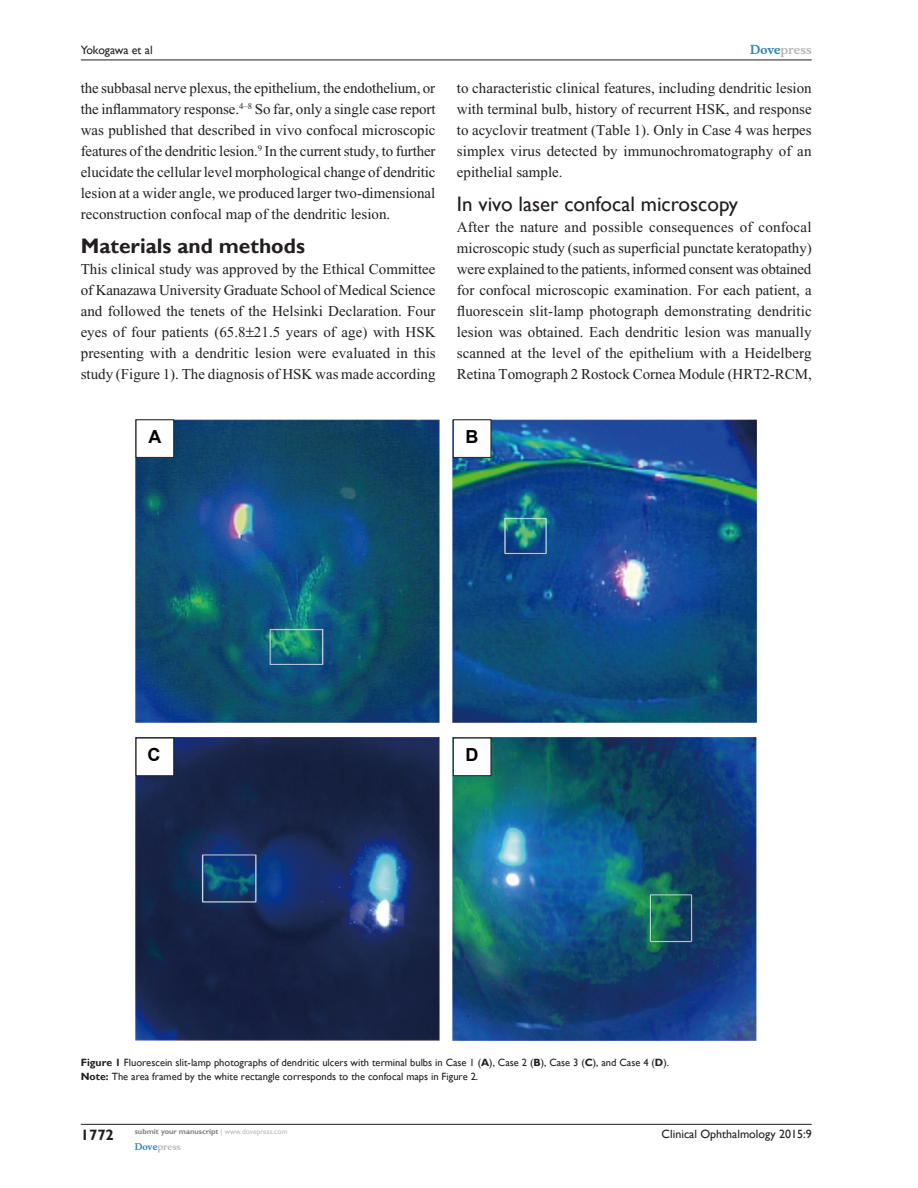
<style>
.page{position:relative;width:918px;height:1188px;background:#fff}
.page>*{position:absolute;margin:0;border:0;box-sizing:border-box;transform-origin:0 0}
.t1{font:21px "Gill Sans";color:#231f20}
.t2{font:700 21px "Gill Sans";color:#231f20}
.TxF{font:15px/21px "Times New Roman";color:#231f20;text-align:justify}
.Tx{font:15px/21px "Times New Roman";color:#231f20;text-align:justify}
.RunFolio-V{font:700 15px "Gill Sans";color:#231f20}
.RunF-V{font:12px "Gill Sans";color:#231f20}
.RunH-V{font:12px "Gill Sans";color:#231f20}
.RunH-Brand-V{font:700 12px "Musee";color:#b8b9bc}
.FigC{font:10.5px "Gill Sans";color:#231f20}
.FigSNRI{font:10.5px "Gill Sans";color:#231f20}
.RunF-Brand-V{font:700 9px "Musee";color:#b8b9bc}
.RunF-SubmityourMS-V{font:700 7.5px "Gill Sans";color:#808285}
.s1{color:#3485ae}
.s2{font-weight:700}
.s3{font-weight:400;color:#b8b9bc}
</style>
<div class="page">
<hr style="left:81px;top:1124px;width:731px;height:1px;background:#231f20">
<hr style="left:81px;top:60px;width:731px;height:1px;background:#231f20">
<img style="left:136px;top:738px;width:303px;height:303px">
<img style="left:453px;top:738px;width:304px;height:303px">
<img style="left:453px;top:419px;width:304px;height:304px">
<img style="left:136px;top:420px;width:303px;height:303px">
<div style="left:136px;top:420px;width:38px;height:37px;background:#fff"></div>
<div style="left:136px;top:419px;width:38px;height:39px;border:1px solid #231f20"></div>
<div style="left:453px;top:420px;width:38px;height:37px;background:#fff"></div>
<div style="left:453px;top:419px;width:38px;height:39px;border:1px solid #231f20"></div>
<div style="left:453px;top:738px;width:38px;height:38px;background:#fff;border:1px solid #231f20"></div>
<div style="left:136px;top:738px;width:38px;height:38px;background:#fff"></div>
<div style="left:136px;top:738px;width:38px;height:38px;border:1px solid #231f20"></div>
<p class="RunH-V" style="left:81px;top:43px;width:73px">Yokogawa et al</p>
<p class="Tx" style="left:81px;top:77px;width:356px">the subbasal nerve plexus, the epithelium, the endothelium, or the inflammatory response.<sup>4–8</sup> So far, only a single case report was published that described in vivo confocal microscopic features of the dendritic lesion.<sup>9</sup> In the current study, to further elucidate the cellular level morphological change of dendritic lesion at a wider angle, we produced larger two-dimensional reconstruction confocal map of the dendritic lesion.</p>
<h1 class="t2" style="left:81px;top:233px;width:226px">Materials and methods</h1>
<p class="TxF" style="left:81px;top:259px;width:356px">This clinical study was approved by the Ethical Committee of Kanazawa University Graduate School of Medical Science and followed the tenets of the Helsinki Declaration. Four eyes of four patients (65.8 21.5 years of age) with HSK presenting with a dendritic lesion were evaluated in this study (Figure 1). The diagnosis of HSK was made according</p>
<p class="RunH-Brand-V" style="left:750px;top:43px;width:63px"><span class="s1">Dove</span>press</p>
<p class="TxF" style="left:457px;top:77px;width:356px">to characteristic clinical features, including dendritic lesion with terminal bulb, history of recurrent HSK, and response to acyclovir treatment (Table 1). Only in Case 4 was herpes simplex virus detected by immunochromatography of an epithelial sample.</p>
<h2 class="t1" style="left:457px;top:192px;width:283px">In vivo laser confocal microscopy</h2>
<p class="TxF" style="left:457px;top:217px;width:357px">After the nature and possible consequences of confocal microscopic study (such as superficial punctate keratopathy) were explained to the patients, informed consent was obtained for confocal microscopic examination. For each patient, a fluorescein slit-lamp photograph demonstrating dendritic lesion was obtained. Each dendritic lesion was manually scanned at the level of the epithelium with a Heidelberg Retina Tomograph 2 Rostock Cornea Module (HRT2-RCM,</p>
<p class="FigC" style="left:81px;top:1056px;width:590px"><span class="s2">Figure 1</span> Fluorescein slit-lamp photographs of dendritic ulcers with terminal bulbs in Case 1 (<span class="s2">A</span>), Case 2 (<span class="s2">B</span>), Case 3 (<span class="s2">C</span>), and Case 4 (<span class="s2">D</span>).</p>
<p class="FigSNRI" style="left:81px;top:1070px;width:399px"><span class="s2">Note:</span> The area framed by the white rectangle corresponds to the confocal maps in Figure 2.</p>
<p class="RunFolio-V" style="left:81px;top:1126px;width:35px">1772</p>
<p class="RunF-SubmityourMS-V" style="left:135px;top:1127px;width:154px">submit your manuscript <span class="s3">| www.dovepress.com</span></p>
<p class="RunF-Brand-V" style="left:135px;top:1141px;width:48px"><span class="s1">Dove</span>press</p>
<p class="RunF-V" style="left:662px;top:1127px;width:152px">Clinical Ophthalmology 2015:9</p>
</div>
